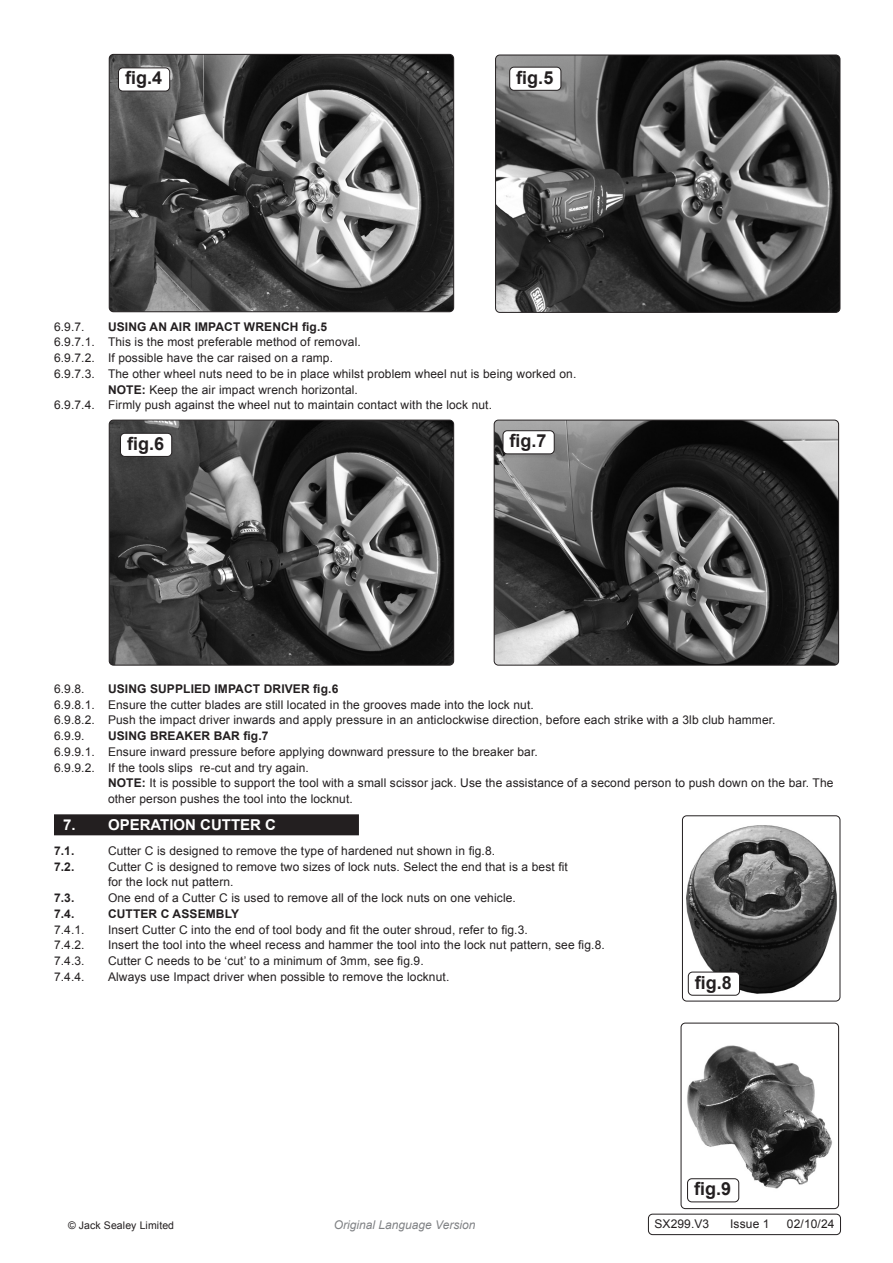
<style>
.page{position:relative;width:893px;height:1263px;background:#fff}
.page>*{position:absolute;margin:0;border:0;box-sizing:border-box;transform-origin:0 0}
.t1{font:700 18px "Arial";color:#231f20}
.t2{font:700 15px "Arial";color:#fff}
.Body{font:12px/15.8px "Arial";letter-spacing:.01em;color:#231f20}
.t3{font:700 12px "Arial";letter-spacing:.01em;color:#231f20}
.t4{font:italic 12px "Arial";color:#808285}
.Body__Footer{font:12px "Arial";letter-spacing:.01em;color:#231f20}
.Body__Justified__7pt{font:10.5px "Arial";letter-spacing:.01em;color:#231f20}
.s1{font-weight:700}
</style>
<div class="page">
<div style="left:54px;top:814px;width:305px;height:21px;background:#231f20"></div>
<img style="left:109px;top:54px;width:345px;height:258px">
<div style="left:109px;top:54px;width:345px;height:258px;border:1px solid #231f20;border-radius:4px"></div>
<img style="left:496px;top:55px;width:344px;height:257px">
<div style="left:495px;top:55px;width:345px;height:258px;border:1px solid #231f20;border-radius:4px"></div>
<img style="left:109px;top:420px;width:345px;height:245px">
<div style="left:109px;top:420px;width:345px;height:245px;border:1px solid #231f20;border-radius:4px"></div>
<img style="left:494px;top:420px;width:345px;height:245px">
<div style="left:494px;top:420px;width:345px;height:245px;border:1px solid #231f20;border-radius:4px"></div>
<img style="left:686px;top:825px;width:151px;height:171px">
<div style="left:682px;top:815px;width:158px;height:186px;border:1px solid #231f20;border-radius:4px"></div>
<img style="left:687px;top:1045px;width:145px;height:148px">
<div style="left:681px;top:1023px;width:158px;height:186px;border:1px solid #231f20;border-radius:4px"></div>
<div style="left:118px;top:68px;width:52px;height:23px;background:#fff;border-radius:4px"></div>
<div style="left:118px;top:68px;width:52px;height:23px;border:1px solid #231f20;border-radius:4px"></div>
<div style="left:510px;top:67px;width:51px;height:23px;background:#fff;border-radius:4px"></div>
<div style="left:509px;top:67px;width:52px;height:24px;border:1px solid #231f20;border-radius:4px"></div>
<div style="left:121px;top:433px;width:51px;height:23px;background:#fff;border-radius:4px"></div>
<div style="left:120px;top:433px;width:52px;height:24px;border:1px solid #231f20;border-radius:4px"></div>
<div style="left:503px;top:431px;width:51px;height:23px;background:#fff;border-radius:4px"></div>
<div style="left:503px;top:430px;width:52px;height:24px;border:1px solid #231f20;border-radius:4px"></div>
<div style="left:688px;top:972px;width:51px;height:23px;background:#fff;border-radius:4px"></div>
<div style="left:688px;top:972px;width:52px;height:23px;border:1px solid #231f20;border-radius:4px"></div>
<div style="left:687px;top:1178px;width:52px;height:24px;border:1px solid #231f20;border-radius:4px"></div>
<div style="left:648px;top:1214px;width:193px;height:21px;border:1px solid #231f20;border-radius:4px"></div>
<p class="t1" style="left:125px;top:66px;width:39px">fig.4</p>
<p class="t1" style="left:516px;top:65px;width:39px">fig.5</p>
<p class="Body" style="left:54px;top:319px;width:32px">6.9.7.</p>
<p class="t3" style="left:108px;top:318px;width:221px">USING AN AIR IMPACT WRENCH fig.5</p>
<p class="Body" style="left:54px;top:334px;width:308px">6.9.7.1. This is the most preferable method of removal.</p>
<p class="Body" style="left:54px;top:350px;width:281px">6.9.7.2. If possible have the car raised on a ramp.</p>
<p class="Body" style="left:54px;top:366px;width:524px">6.9.7.3. The other wheel nuts need to be in place whilst problem wheel nut is being worked on.</p>
<p class="Body" style="left:108px;top:382px;width:251px"><span class="s1">NOTE:</span> Keep the air impact wrench horizontal.</p>
<p class="Body" style="left:54px;top:397px;width:440px">6.9.7.4. Firmly push against the wheel nut to maintain contact with the lock nut.</p>
<p class="t1" style="left:127px;top:432px;width:39px">fig.6</p>
<p class="t1" style="left:510px;top:429px;width:39px">fig.7</p>
<p class="Body" style="left:54px;top:681px;width:32px">6.9.8.</p>
<p class="t3" style="left:108px;top:681px;width:232px">USING SUPPLIED IMPACT DRIVER fig.6</p>
<p class="Body" style="left:54px;top:697px;width:481px">6.9.8.1. Ensure the cutter blades are still located in the grooves made into the lock nut.</p>
<p class="Body" style="left:54px;top:712px;width:723px">6.9.8.2. Push the impact driver inwards and apply pressure in an anticlockwise direction, before each strike with a 3lb club hammer.</p>
<p class="Body" style="left:54px;top:728px;width:32px">6.9.9.</p>
<p class="t3" style="left:108px;top:728px;width:162px">USING BREAKER BAR fig.7</p>
<p class="Body" style="left:54px;top:744px;width:485px">6.9.9.1. Ensure inward pressure before applying downward pressure to the breaker bar.</p>
<p class="Body" style="left:54px;top:760px;width:256px">6.9.9.2. If the tools slips re-cut and try again.</p>
<p class="Body" style="left:108px;top:775px;width:727px"><span class="s1">NOTE:</span> It is possible to support the tool with a small scissor jack. Use the assistance of a second person to push down on the bar. The other person pushes the tool into the locknut.</p>
<p class="t2" style="left:63px;top:815px;width:215px">7. OPERATION CUTTER C</p>
<p class="t3" style="left:54px;top:843px;width:22px">7.1.</p>
<p class="Body" style="left:108px;top:843px;width:389px">Cutter C is designed to remove the type of hardened nut shown in fig.8.</p>
<p class="t3" style="left:54px;top:858px;width:22px">7.2.</p>
<p class="Body" style="left:108px;top:859px;width:461px">Cutter C is designed to remove two sizes of lock nuts. Select the end that is a best fit</p>
<p class="Body" style="left:108px;top:874px;width:127px">for the lock nut pattern.</p>
<p class="t3" style="left:54px;top:890px;width:22px">7.3.</p>
<p class="Body" style="left:108px;top:890px;width:409px">One end of a Cutter C is used to remove all of the lock nuts on one vehicle.</p>
<p class="t3" style="left:54px;top:906px;width:22px">7.4.</p>
<p class="t3" style="left:108px;top:906px;width:133px">CUTTER C ASSEMBLY</p>
<p class="Body" style="left:54px;top:922px;width:32px">7.4.1.</p>
<p class="Body" style="left:108px;top:922px;width:421px">Insert Cutter C into the end of tool body and fit the outer shroud, refer to fig.3.</p>
<p class="Body" style="left:54px;top:937px;width:32px">7.4.2.</p>
<p class="Body" style="left:108px;top:937px;width:498px">Insert the tool into the wheel recess and hammer the tool into the lock nut pattern, see fig.8.</p>
<p class="Body" style="left:54px;top:953px;width:32px">7.4.3.</p>
<p class="Body" style="left:108px;top:953px;width:317px">Cutter C needs to be ‘cut’ to a minimum of 3mm, see fig.9.</p>
<p class="Body" style="left:54px;top:969px;width:32px">7.4.4.</p>
<p class="Body" style="left:108px;top:969px;width:343px">Always use Impact driver when possible to remove the locknut.</p>
<p class="t1" style="left:695px;top:970px;width:39px">fig.8</p>
<p class="t1" style="left:694px;top:1177px;width:39px">fig.9</p>
<p class="Body__Justified__7pt" style="left:68px;top:1218px;width:108px">© Jack Sealey Limited</p>
<p class="t4" style="left:334px;top:1217px;width:143px">Original Language Version</p>
<p class="Body__Footer" style="left:654px;top:1215px;width:56px">SX299.V3</p>
<p class="Body__Footer" style="left:730px;top:1215px;width:41px">Issue 1</p>
<p class="Body__Footer" style="left:787px;top:1215px;width:49px">02/10/24</p>
</div>
